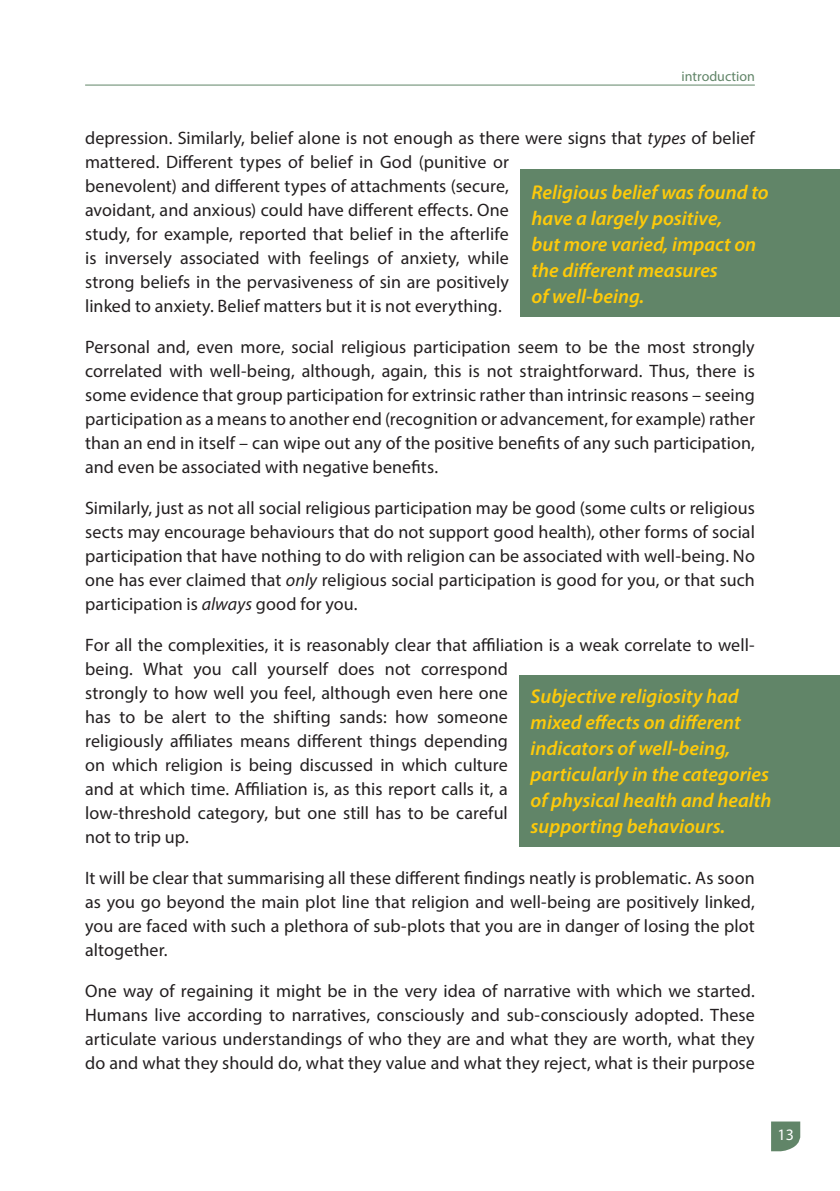
<style>
.page{position:relative;width:840px;height:1191px;background:#fff}
.page>*{position:absolute;margin:0;border:0;box-sizing:border-box;transform-origin:0 0}
.t1{font:italic 600 20px/26px "Myriad Pro";color:#feca0a}
.t2{font:18px/24px "Myriad Pro";letter-spacing:.005em;color:#231f20;text-align:justify}
.t3{font:16px "Myriad Pro";color:#fff}
.t4{font:14px "Myriad Pro";color:#618568}
.s1{font-style:italic}
</style>
<div class="page">
<svg style="left:771px;top:1121px;width:29px;height:30px"></svg>
<hr style="left:85px;top:85px;width:669px;height:1px;background:#618568">
<div style="left:519px;top:675px;width:320px;height:171px;background:#618568"></div>
<div style="left:520px;top:170px;width:319px;height:147px;background:#618568"></div>
<p class="t4" style="left:681px;top:67px;width:75px">introduction</p>
<p class="t2" style="left:85px;top:126px;width:670px;text-align:left">depression. Similarly, belief alone is not enough as there were signs that <span class="s1">types</span> of belief mattered. Different types of belief in God (punitive or<br>benevolent) and different types of attachments (secure,<br>avoidant, and anxious) could have different effects. One<br>study, for example, reported that belief in the afterlife<br>is inversely associated with feelings of anxiety, while<br>strong beliefs in the pervasiveness of sin are positively<br>linked to anxiety. Belief matters but it is not everything.</p>
<p class="t2" style="left:85px;top:335px;width:671px">Personal and, even more, social religious participation seem to be the most strongly correlated with well-being, although, again, this is not straightforward. Thus, there is some evidence that group participation for extrinsic rather than intrinsic reasons – seeing participation as a means to another end (recognition or advancement, for example) rather than an end in itself – can wipe out any of the positive benefits of any such participation, and even be associated with negative benefits.</p>
<p class="t2" style="left:85px;top:496px;width:671px">Similarly, just as not all social religious participation may be good (some cults or religious sects may encourage behaviours that do not support good health), other forms of social participation that have nothing to do with religion can be associated with well-being. No one has ever claimed that <span class="s1">only</span> religious social participation is good for you, or that such participation is <span class="s1">always</span> good for you.</p>
<p class="t2" style="left:85px;top:632px;width:670px;text-align:left">For all the complexities, it is reasonably clear that affiliation is a weak correlate to well&shy;being. What you call yourself does not correspond<br>strongly to how well you feel, although even here one<br>has to be alert to the shifting sands: how someone<br>religiously affiliates means different things depending<br>on which religion is being discussed in which culture<br>and at which time. Affiliation is, as this report calls it, a<br>low-threshold category, but one still has to be careful<br>not to trip up.</p>
<p class="t2" style="left:85px;top:865px;width:671px">It will be clear that summarising all these different findings neatly is problematic. As soon as you go beyond the main plot line that religion and well-being are positively linked, you are faced with such a plethora of sub-plots that you are in danger of losing the plot altogether.</p>
<p class="t2" style="left:85px;top:978px;width:671px">One way of regaining it might be in the very idea of narrative with which we started.<br>Humans live according to narratives, consciously and sub-consciously adopted. These articulate various understandings of who they are and what they are worth, what they do and what they should do, what they value and what they reject, what is their purpose</p>
<p class="t1" style="left:531px;top:179px;width:238px">Religious belief was found to have a largely positive,<br>but more varied, impact on the different measures<br>of well-being.</p>
<p class="t1" style="left:530px;top:683px;width:242px">Subjective religiosity had mixed effects on different indicators of well-being, particularly in the categories of physical health and health supporting behaviours.</p>
<p class="t3" style="left:777px;top:1124px;width:18px">13</p>
</div>
